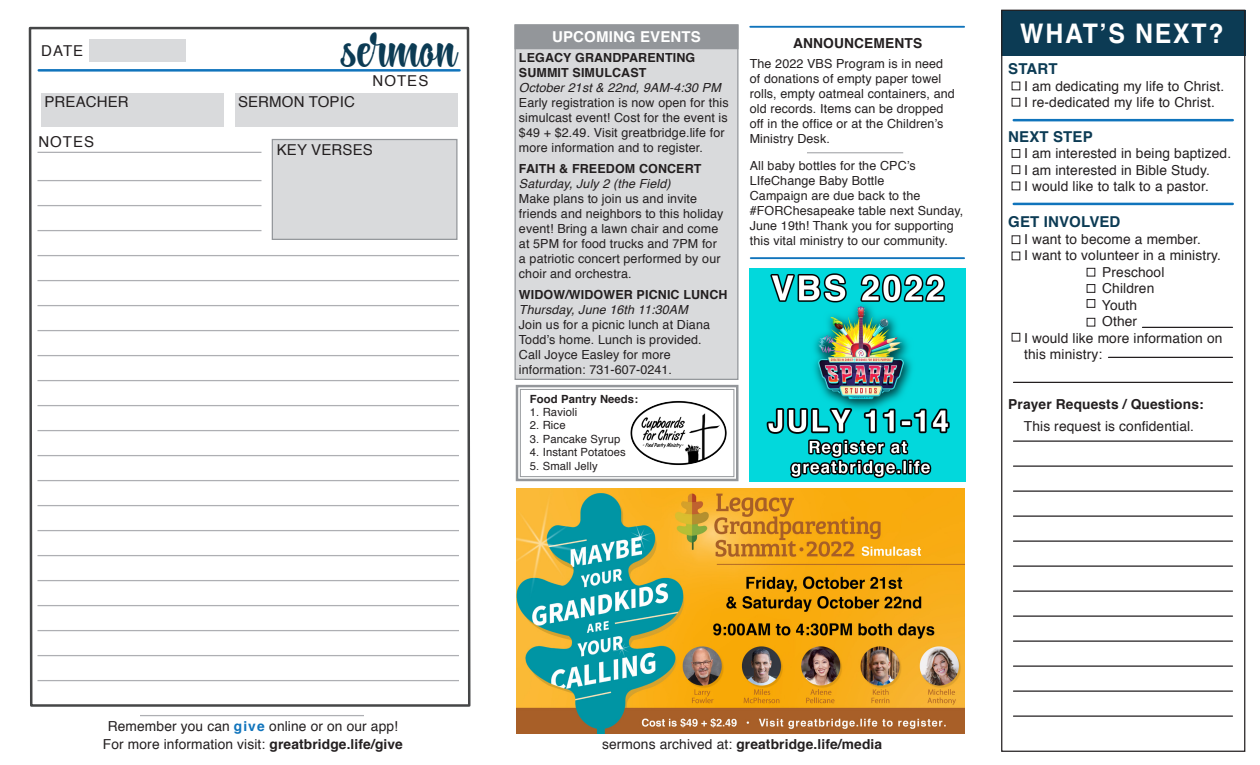
<style>
.page{position:relative;width:1260px;height:765px;background:#fff}
.page>*{position:absolute;margin:0;border:0;box-sizing:border-box;transform-origin:0 0}
.t1{font:47.62px "Lightning Script";color:#0c3b54}
.t2{font:700 27px "Helvetica";letter-spacing:.07em;color:#fff;scale:.92 1}
.t3{font:15px "Helvetica";letter-spacing:.01em;color:#231f20}
.t4{font:700 15px "Helvetica";letter-spacing:.01em;color:#0c3b54}
.t5{font:700 15px "Helvetica";letter-spacing:.01em;color:#fff}
.t6{font:13.75px/16.5px "Helvetica";letter-spacing:.01em;color:#231f20}
.t7{font:700 13.75px "Helvetica";letter-spacing:.01em;color:#231f20}
.t8{font:12.5px/15px "Helvetica";letter-spacing:.01em;color:#231f20}
.t9{font:700 12.5px "Helvetica";letter-spacing:.01em;color:#231f20}
.t10{font:italic 12.5px "Helvetica";letter-spacing:.01em;color:#231f20}
.t11{font:11.25px "Helvetica";letter-spacing:.01em;color:#231f20}
.t12{font:700 11.25px "Helvetica";letter-spacing:.01em;color:#231f20}
.s1{font-weight:700;color:#1074bc}
.s2{font-weight:700}
.s3{font-weight:400}
</style>
<div class="page">
<div style="left:1001px;top:10px;width:244px;height:46px;background:#0c3b54"></div>
<div style="left:1001px;top:10px;width:244px;height:742px;border:1px solid #231f20"></div>
<hr style="left:1014px;top:119px;width:219px;height:2px;background:#1074bc">
<div style="left:1012px;top:98px;width:8px;height:8px;border:1px solid #231f20"></div>
<div style="left:1012px;top:149px;width:8px;height:9px;border:1px solid #231f20"></div>
<div style="left:1012px;top:166px;width:8px;height:8px;border:1px solid #231f20"></div>
<div style="left:1012px;top:236px;width:8px;height:8px;border:1px solid #231f20"></div>
<div style="left:1087px;top:268px;width:8px;height:8px;border:1px solid #231f20"></div>
<hr style="left:1014px;top:203px;width:219px;height:2px;background:#1074bc">
<div style="left:1012px;top:333px;width:8px;height:8px;border:1px solid #231f20"></div>
<hr style="left:1013px;top:440px;width:219px;height:2px;background:#231f20">
<hr style="left:1013px;top:465px;width:219px;height:2px;background:#231f20">
<hr style="left:1013px;top:490px;width:219px;height:2px;background:#231f20">
<hr style="left:1013px;top:515px;width:219px;height:2px;background:#231f20">
<hr style="left:1013px;top:540px;width:219px;height:2px;background:#231f20">
<hr style="left:1013px;top:565px;width:219px;height:2px;background:#231f20">
<hr style="left:1013px;top:590px;width:219px;height:2px;background:#231f20">
<hr style="left:1109px;top:357px;width:123px;height:1px;background:#231f20">
<hr style="left:1013px;top:382px;width:219px;height:1px;background:#231f20">
<hr style="left:1013px;top:616px;width:219px;height:1px;background:#231f20">
<hr style="left:1013px;top:641px;width:219px;height:1px;background:#231f20">
<hr style="left:1013px;top:666px;width:219px;height:1px;background:#231f20">
<hr style="left:1013px;top:691px;width:219px;height:1px;background:#231f20">
<hr style="left:1013px;top:716px;width:219px;height:1px;background:#231f20">
<div style="left:1087px;top:284px;width:8px;height:9px;border:1px solid #231f20"></div>
<div style="left:1087px;top:299px;width:8px;height:9px;border:1px solid #231f20"></div>
<div style="left:1087px;top:318px;width:8px;height:8px;border:1px solid #231f20"></div>
<hr style="left:1143px;top:327px;width:89px;height:1px;background:#231f20">
<hr style="left:140px;top:715px;width:224px;height:1px;background:#aeafb3">
<div style="left:515px;top:24px;width:223px;height:356px;background:#d9dadc;border:1px solid #93969a"></div>
<div style="left:515px;top:24px;width:223px;height:25px;background:#93969a"></div>
<hr style="left:750px;top:26px;width:214px;height:2px;background:#1074bc">
<hr style="left:751px;top:257px;width:213px;height:2px;background:#1074bc">
<hr style="left:807px;top:152px;width:96px;height:1px;background:#aeafb3">
<img style="left:516px;top:489px;width:448px;height:245px">
<svg style="left:515px;top:384px;width:224px;height:98px"></svg>
<div style="left:520px;top:389px;width:214px;height:88px;border:1px solid #93969a"></div>
<img style="left:626px;top:384px;width:104px;height:98px">
<img style="left:749px;top:269px;width:217px;height:212px">
<svg style="left:28px;top:26px;width:443px;height:681px"></svg>
<hr style="left:39px;top:69px;width:421px;height:3px;background:#1074bc">
<div style="left:41px;top:93px;width:183px;height:34px;background:#d9dadc"></div>
<div style="left:235px;top:93px;width:223px;height:34px;background:#d9dadc"></div>
<div style="left:89px;top:39px;width:96px;height:23px;background:#d9dadc"></div>
<div style="left:272px;top:139px;width:186px;height:101px;background:#d9dadc;border:1px solid #93969a"></div>
<hr style="left:38px;top:180px;width:223px;height:1px;background:#aeafb3">
<hr style="left:38px;top:205px;width:223px;height:1px;background:#aeafb3">
<hr style="left:38px;top:230px;width:223px;height:1px;background:#aeafb3">
<hr style="left:38px;top:255px;width:421px;height:1px;background:#aeafb3">
<hr style="left:38px;top:280px;width:421px;height:1px;background:#aeafb3">
<hr style="left:38px;top:305px;width:421px;height:1px;background:#aeafb3">
<hr style="left:38px;top:330px;width:421px;height:1px;background:#aeafb3">
<hr style="left:38px;top:355px;width:421px;height:1px;background:#aeafb3">
<hr style="left:38px;top:380px;width:421px;height:1px;background:#aeafb3">
<hr style="left:38px;top:405px;width:421px;height:1px;background:#aeafb3">
<hr style="left:38px;top:430px;width:421px;height:1px;background:#aeafb3">
<hr style="left:38px;top:455px;width:421px;height:1px;background:#aeafb3">
<hr style="left:38px;top:152px;width:223px;height:1px;background:#aeafb3">
<hr style="left:38px;top:480px;width:421px;height:1px;background:#aeafb3">
<hr style="left:38px;top:505px;width:421px;height:1px;background:#aeafb3">
<hr style="left:38px;top:530px;width:421px;height:1px;background:#aeafb3">
<hr style="left:38px;top:555px;width:421px;height:1px;background:#aeafb3">
<hr style="left:38px;top:580px;width:421px;height:1px;background:#aeafb3">
<hr style="left:38px;top:605px;width:421px;height:1px;background:#aeafb3">
<hr style="left:38px;top:630px;width:421px;height:1px;background:#aeafb3">
<hr style="left:38px;top:655px;width:421px;height:1px;background:#aeafb3">
<hr style="left:38px;top:680px;width:421px;height:1px;background:#aeafb3">
<p class="t3" style="left:41px;top:39px;width:44px">DATE</p>
<p class="t1" style="left:344px;top:23px;width:115px">sermon</p>
<p class="t3" style="left:372px;top:69px;width:57px">NOTES</p>
<p class="t3" style="left:44px;top:91px;width:86px">PREACHER</p>
<p class="t3" style="left:238px;top:91px;width:118px">SERMON TOPIC</p>
<p class="t3" style="left:38px;top:131px;width:57px">NOTES</p>
<p class="t3" style="left:277px;top:138px;width:98px">KEY VERSES</p>
<p class="t5" style="left:552px;top:24px;width:150px">UPCOMING EVENTS</p>
<p class="t9" style="left:519px;top:47px;width:178px">LEGACY GRANDPARENTING</p>
<p class="t9" style="left:519px;top:62px;width:129px">SUMMIT SIMULCAST</p>
<p class="t10" style="left:519px;top:78px;width:203px">October 21st &amp; 22nd, 9AM-4:30 PM</p>
<p class="t8" style="left:519px;top:95px;width:211px">Early registration is now open for this simulcast event! Cost for the event is $49 + $2.49. Visit greatbridge.life for more information and to register.</p>
<p class="t9" style="left:519px;top:158px;width:184px">FAITH &amp; FREEDOM CONCERT</p>
<p class="t10" style="left:519px;top:174px;width:153px">Saturday, July 2 (the Field)</p>
<p class="t8" style="left:519px;top:191px;width:180px">Make plans to join us and invite</p>
<p class="t8" style="left:519px;top:206px;width:206px">friends and neighbors to this holiday event! Bring a lawn chair and come at 5PM for food trucks and 7PM for a patriotic concert performed by our choir and orchestra.</p>
<p class="t9" style="left:519px;top:284px;width:210px">WIDOW/WIDOWER PICNIC LUNCH</p>
<p class="t10" style="left:519px;top:300px;width:170px">Thursday, June 16th 11:30AM</p>
<p class="t8" style="left:519px;top:317px;width:193px">Join us for a picnic lunch at Diana<br>Todd’s home. Lunch is provided.</p>
<p class="t8" style="left:519px;top:347px;width:155px">Call Joyce Easley for more information: 731-607-0241.</p>
<p class="t12" style="left:530px;top:390px;width:110px">Food Pantry Needs:</p>
<p class="t11" style="left:530px;top:403px;width:49px">1. Ravioli</p>
<p class="t11" style="left:530px;top:417px;width:37px">2. Rice</p>
<p class="t11" style="left:530px;top:430px;width:92px">3. Pancake Syrup</p>
<p class="t11" style="left:530px;top:444px;width:97px">4. Instant Potatoes</p>
<p class="t11" style="left:530px;top:457px;width:69px">5. Small Jelly</p>
<p class="t7" style="left:793px;top:32px;width:131px">ANNOUNCEMENTS</p>
<p class="t8" style="left:750px;top:56px;width:195px">The 2022 VBS Program is in need</p>
<p class="t8" style="left:750px;top:71px;width:207px">of donations of empty paper towel rolls, empty oatmeal containers, and old records. Items can be dropped off in the office or at the Children’s<br>Ministry Desk.</p>
<p class="t8" style="left:750px;top:158px;width:215px">All baby bottles for the CPC’s<br>LIfeChange Baby Bottle<br>Campaign are due back to the #FORChesapeake table next Sunday,<br>June 19th! Thank you for supporting this vital ministry to our community.</p>
<p class="t2" style="left:1020px;top:11px;width:222px">WHAT’S NEXT?</p>
<p class="t4" style="left:1008px;top:57px;width:51px">START</p>
<p class="t6" style="left:1024px;top:78px;width:202px">I am dedicating my life to Christ.</p>
<p class="t6" style="left:1024px;top:95px;width:192px">I re-dedicated my life to Christ.</p>
<p class="t4" style="left:1008px;top:124px;width:86px">NEXT STEP</p>
<p class="t6" style="left:1024px;top:146px;width:209px">I am interested in being baptized.</p>
<p class="t6" style="left:1024px;top:162px;width:187px">I am interested in Bible Study.</p>
<p class="t6" style="left:1024px;top:179px;width:186px">I would like to talk to a pastor.</p>
<p class="t4" style="left:1008px;top:210px;width:114px">GET INVOLVED</p>
<p class="t6" style="left:1024px;top:231px;width:178px">I want to become a member.</p>
<p class="t6" style="left:1024px;top:248px;width:198px">I want to volunteer in a ministry.</p>
<p class="t6" style="left:1102px;top:264px;width:64px">Preschool</p>
<p class="t6" style="left:1102px;top:281px;width:54px">Children</p>
<p class="t6" style="left:1102px;top:297px;width:37px">Youth</p>
<p class="t6" style="left:1102px;top:314px;width:36px">Other</p>
<p class="t6" style="left:1024px;top:330px;width:200px">I would like more information on this ministry:</p>
<p class="t7" style="left:1008px;top:393px;width:197px">Prayer Requests / Questions:</p>
<p class="t6" style="left:1024px;top:419px;width:172px">This request is confidential.</p>
<p class="t6" style="left:108px;top:719px;width:292px">Remember you can <span class="s1">give</span> online or on our app!</p>
<p class="t6" style="left:103px;top:736px;width:302px">For more information visit: <span class="s2">greatbridge.life/give</span></p>
<p class="t7" style="left:602px;top:733px;width:282px"><span class="s3">sermons archived at:</span> greatbridge.life/media</p>
</div>
